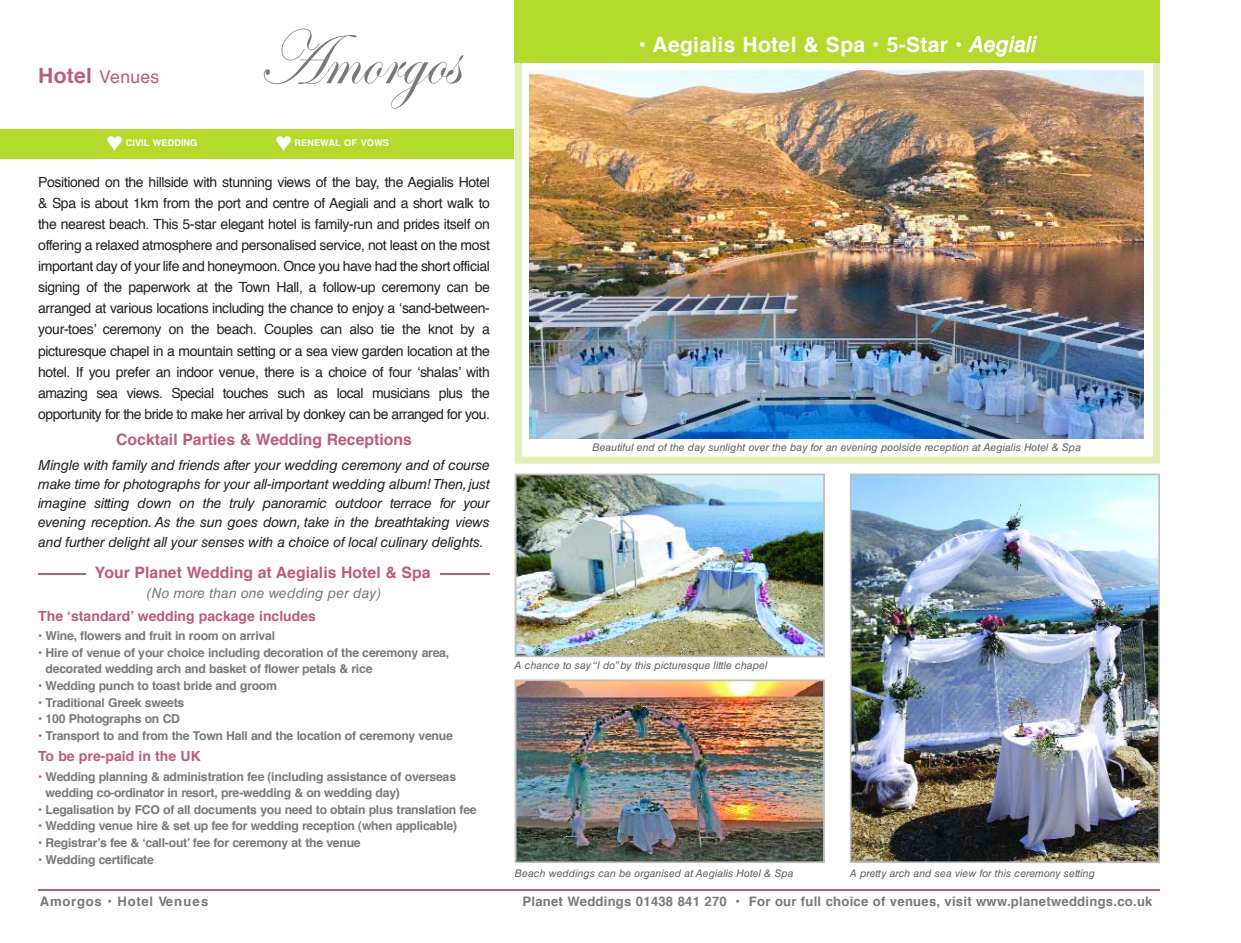
<style>
.page{position:relative;width:1241px;height:943px;background:#fff}
.page>*{position:absolute;margin:0;border:0;box-sizing:border-box;transform-origin:0 0}
.t1{font:78.75px "Edwardian Script ITC";color:#797979;scale:.9 1}
.t2{font:700 21px "Helvetica";letter-spacing:.02em;color:#fff}
.t3{font:17.5px "Helvetica";color:#bc5b82}
.t4{font:700 15.75px "Helvetica";color:#bc5b82}
.t5{font:14px/21px "Helvetica";letter-spacing:-.04em;color:#212121;text-align:justify}
.t6{font:italic 14px/19.2px "Helvetica LT Std";letter-spacing:-.015em;color:#212121;text-align:justify}
.t7{font:700 14px "Helvetica";color:#bc5b82}
.t8{font:italic 14px "Helvetica LT Std";color:#797979}
.t9{font:700 13.12px "Helvetica";letter-spacing:.02em;color:#797979}
.t10{font:700 13.12px "Helvetica";letter-spacing:.055em;color:#797979}
.t11{font:700 12.25px/16.6px "Helvetica";letter-spacing:-.025em;color:#797979}
.t12{font:italic 10.5px "Helvetica LT Std";color:#5e5e5e}
.t13{font:700 9.1px "Helvetica";color:#fff}
.s1{font-weight:700;font-size:21px}
.s2{color:#bc5b82}
.s3{font-family:"Helvetica LT Std";font-weight:400;font-style:italic}
</style>
<div class="page">
<div style="left:0;top:129px;width:530px;height:29px;background:#b4da2d"></div>
<svg style="left:514px;top:63px;width:645px;height:400px"></svg>
<img style="left:529px;top:71px;width:614px;height:368px">
<img style="left:514px;top:679px;width:310px;height:184px">
<img style="left:514px;top:473px;width:310px;height:184px">
<div style="left:514px;top:0;width:645px;height:63px;background:#b4da2d"></div>
<img style="left:849px;top:473px;width:310px;height:390px">
<hr style="left:38px;top:889px;width:1121px;height:1px;background:#bc5b82">
<hr style="left:38px;top:573px;width:452px;height:2px;background:#bc5b82">
<div style="left:86px;top:561px;width:353px;height:25px;background:#fff"></div>
<p class="t3" style="left:38px;top:70px;width:123px"><span class="s1">Hotel</span> Ve n u e s</p>
<h1 class="t1" style="left:257px;top:16px;width:225px">Amorgos</h1>
<p class="t13" style="left:126px;top:139px;width:73px">CIVIL WEDDING</p>
<p class="t13" style="left:294px;top:139px;width:96px">RENEWAL OF VOWS</p>
<p class="t5" style="left:38px;top:173px;width:453px">Positioned on the hillside with stunning views of the bay, the Aegialis Hotel &amp; Spa is about 1km from the port and centre of Aegiali and a short walk to the nearest beach. This 5-star elegant hotel is family-run and prides itself on o ffering a relaxed atmosphere and personalised service, not least on the most important day of your life and honeymoon. Once you have had the short offic ia l signing of the paperwork at the Town Hall, a follow-up ceremony can be arranged at various locations including the chance to enjoy a ‘sand-between&shy;y o u r-to e s ’ ceremony on the beach. Couples can also tie the knot by a picturesque chapel in a mountain setting or a sea view garden location at the hotel. If you prefer an indoor venue, there is a choice of four ‘shalas’ w ith amazing sea views. Special touches such as local musicians plus the opportunity for the bride to make her arrival by donkey can be arranged for you.</p>
<p class="t4" style="left:116px;top:433px;width:297px">Cocktail Parties &amp; Wedding Receptions</p>
<p class="t6" style="left:38px;top:457px;width:453px">Mingle with fa m ily and friends after your wedding cere m o ny and of cours e m a ke time for photo g raphs for your all-important wedding album! Th e n ,ju s t imagine sitting down on the truly panoramic outdoor te rrace for your evening re c e p tio n . As the sun goes dow n , ta ke in the bre a th taking view s and further delight all your senses with a choice of local culinary delights.</p>
<p class="t4" style="left:95px;top:566px;width:337px">Your Planet Wedding at Aegialis Hotel &amp; Spa</p>
<p class="t8" style="left:147px;top:588px;width:236px">(No more than one wedding per day)</p>
<p class="t7" style="left:38px;top:610px;width:279px">The ‘standard’ wedding package includes</p>
<p class="t11" style="left:38px;top:628px;width:238px"><span class="s2">•</span> Wine, flowers and fruit in room on arrival</p>
<p class="t11" style="left:46px;top:645px;width:405px;text-indent:-7px"><span class="s2">•</span> Hire of venue of your choice including decoration of the ceremony area, decorated wedding arch and basket of flower petals &amp; rice</p>
<p class="t11" style="left:38px;top:678px;width:240px"><span class="s2">•</span> Wedding punch to toast bride and groom</p>
<p class="t11" style="left:38px;top:695px;width:148px"><span class="s2">•</span> Traditional Greek sweets</p>
<p class="t11" style="left:38px;top:711px;width:143px"><span class="s2">•</span> 100 Photographs on CD</p>
<p class="t11" style="left:38px;top:728px;width:416px"><span class="s2">•</span> Transport to and from the Town Hall and the location of ceremony venue</p>
<p class="t7" style="left:38px;top:750px;width:164px">To be pre-paid in the UK</p>
<p class="t11" style="left:46px;top:769px;width:412px;text-indent:-7px"><span class="s2">•</span> Wedding planning &amp; administration fee (including assistance of overseas wedding co-ordinator in resort, pre-wedding &amp; on wedding day)</p>
<p class="t11" style="left:38px;top:802px;width:440px"><span class="s2">•</span> Legalisation by FCO of all documents you need to obtain plus translation fee</p>
<p class="t11" style="left:38px;top:818px;width:420px"><span class="s2">•</span> Wedding venue hire &amp; set up fee for wedding reception (when applicable)</p>
<p class="t11" style="left:38px;top:835px;width:324px"><span class="s2">•</span> R e g is tra r’s fee &amp; ‘call-out’ fee for ceremony at the venue</p>
<p class="t11" style="left:38px;top:852px;width:117px"><span class="s2">•</span> Wedding certificate</p>
<h2 class="t2" style="left:638px;top:35px;width:398px">• Aegialis Hotel &amp; Spa • 5-Star • <span class="s3">A e g ia li</span></h2>
<p class="t12" style="left:592px;top:443px;width:490px">Beautiful end of the day sunlight over the bay for an evening poolside reception at Aegialis Hotel &amp; Spa</p>
<p class="t12" style="left:514px;top:661px;width:254px">A chance to say “I do”by this picturesque little chapel</p>
<p class="t12" style="left:514px;top:869px;width:280px">Beach weddings can be organised at Aegialis Hotel &amp; Spa</p>
<p class="t12" style="left:849px;top:869px;width:247px">A pretty arch and sea view for this ceremony setting</p>
<p class="t10" style="left:40px;top:895px;width:170px">Amorgos • Hotel Ve n u e s</p>
<p class="t9" style="left:522px;top:895px;width:631px">Planet Weddings 01438 841 270 • For our full choice of venues, visit www.p la n e tw e d d in g s .c o .u k</p>
</div>
